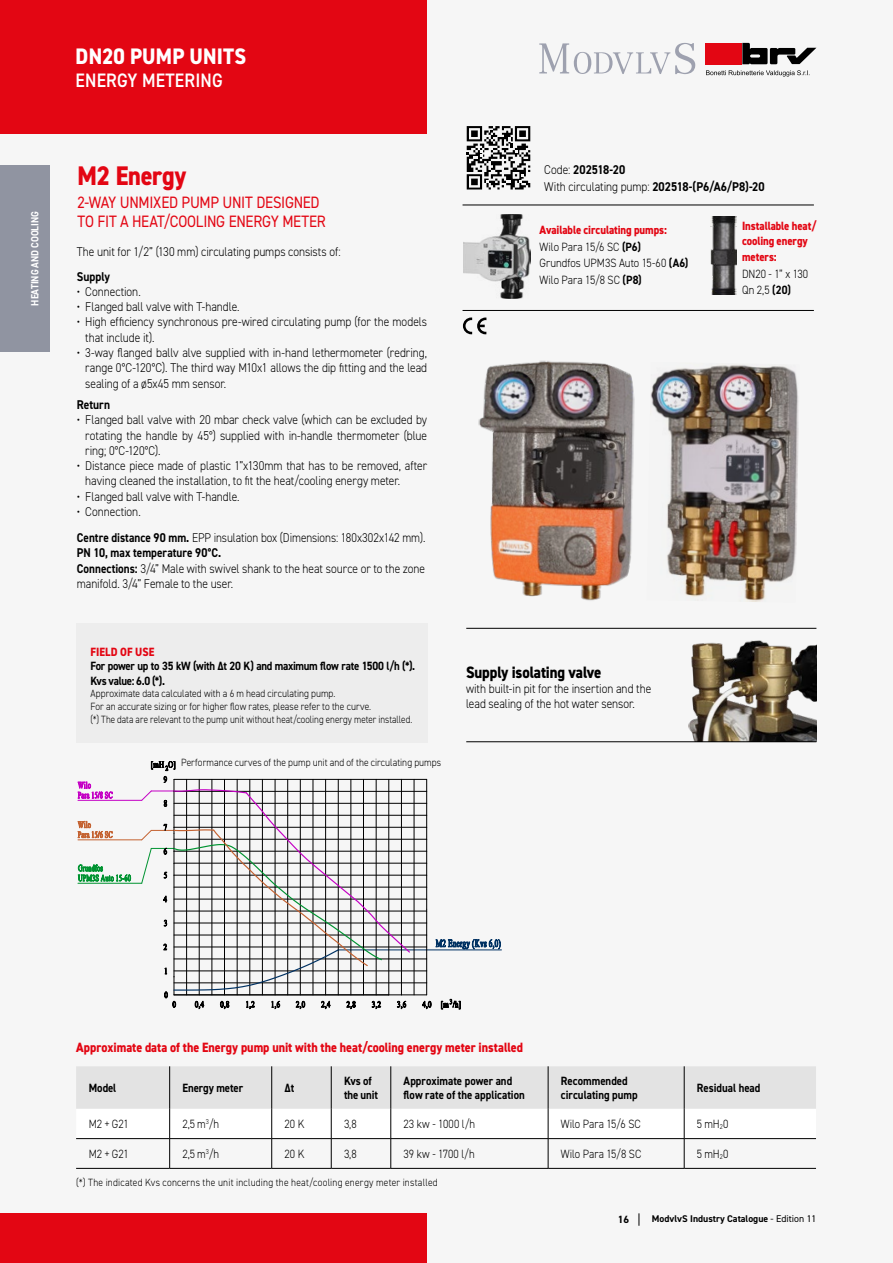
<style>
.page{position:relative;width:893px;height:1263px;background:#f6f6f6}
.page>*{position:absolute;margin:0;border:0;box-sizing:border-box;transform-origin:0 0}
.t1{font:800 27px "DIN2014";letter-spacing:-.01em;color:#e30613;scale:.9 1}
.t2{font:800 22.5px "DIN2014";letter-spacing:.01em;color:#fff;scale:.9 1}
.t3{font:600 19.5px "DIN2014";letter-spacing:.01em;color:#fff;scale:.9 1}
.t4{font:16.5px/19.5px "DIN2014";letter-spacing:-.02em;color:#e30613;scale:.9 1}
.t5{font:800 16.5px "DIN2014";letter-spacing:-.01em;color:#000;scale:.9 1}
.t6{font:800 13.5px "DIN2014";color:#e30613;scale:.9 1}
.t7{font:300 12.75px/15.3px "DIN2014";letter-spacing:-.005em;color:#000;scale:.9 1}
.t8{font:700 12.75px/16.5px "DIN2014";color:#000;scale:.9 1}
.t9{font:300 12px/16.5px "DIN2014";color:#000;scale:.9 1}
.t10{font:700 12px/14.4px "DIN2014";letter-spacing:-.005em;color:#000;scale:.9 1}
.t11{font:700 12px/14.4px "DIN2014";letter-spacing:-.025em;color:#000;scale:.9 1}
.t12{font:800 12px/14.4px "DIN2014";letter-spacing:-.005em;color:#e30613;scale:.9 1}
.t13{font:300 10.5px/12.6px "DIN2014";letter-spacing:.005em;color:#000;scale:.9 1}
.t14{font:700 10.5px "DIN2014";letter-spacing:-.01em;color:#fff;scale:.9 1}
.t15{font:700 10.5px "DIN2014";color:#000}
.t16{font:700 9.75px "DIN2014";color:#000}
.s1{font-size:12.6px}
.s2{font-weight:700}
.s3{font-weight:300}
.s4{font-weight:800;color:#e30613}
.s5{font-weight:400}
</style>
<div class="page">
<div style="left:0;top:0;width:427px;height:134px;background:#e30613"></div>
<div style="left:0;top:1213px;width:427px;height:50px;background:#e30613"></div>
<div style="left:705px;top:43px;width:37px;height:21px;background:#e30613"></div>
<svg style="left:742px;top:43px;width:74px;height:21px"></svg>
<svg style="left:706px;top:70px;width:103px;height:7px"></svg>
<svg style="left:539px;top:43px;width:156px;height:31px"></svg>
<hr style="left:463px;top:205px;width:351px;height:1px;background:#000">
<div style="left:76px;top:623px;width:351px;height:119px;background:#ededed"></div>
<img style="left:463px;top:214px;width:67px;height:84px">
<img style="left:711px;top:216px;width:25px;height:78px">
<hr style="left:463px;top:310px;width:351px;height:1px;background:#000">
<hr style="left:466px;top:628px;width:350px;height:1px;background:#000">
<svg style="left:463px;top:317px;width:23px;height:17px"></svg>
<img style="left:689px;top:640px;width:127px;height:101px">
<hr style="left:76px;top:1168px;width:94px;height:1px;background:#000">
<hr style="left:170px;top:1168px;width:102px;height:1px;background:#000">
<hr style="left:272px;top:1168px;width:59px;height:1px;background:#000">
<hr style="left:331px;top:1168px;width:60px;height:1px;background:#000">
<hr style="left:391px;top:1168px;width:157px;height:1px;background:#000">
<hr style="left:548px;top:1168px;width:136px;height:1px;background:#000">
<hr style="left:684px;top:1168px;width:132px;height:1px;background:#000">
<svg style="left:76px;top:1066px;width:740px;height:102px"></svg>
<img style="left:478px;top:360px;width:157px;height:241px">
<img style="left:650px;top:364px;width:149px;height:238px">
<hr style="left:78px;top:883px;width:64px;height:1px;background:#093">
<hr style="left:78px;top:800px;width:64px;height:1px;background:#c0c">
<hr style="left:78px;top:839px;width:64px;height:1px;background:#c63">
<svg style="left:78px;top:864px;width:53px;height:17px"></svg>
<svg style="left:78px;top:781px;width:35px;height:17px"></svg>
<svg style="left:78px;top:821px;width:35px;height:17px"></svg>
<svg style="left:141px;top:761px;width:360px;height:248px"></svg>
<hr style="left:466px;top:741px;width:350px;height:1px;background:#000">
<svg style="left:467px;top:126px;width:63px;height:64px"></svg>
<svg style="left:639px;top:1213px;width:1px;height:13px"></svg>
<div style="left:0;top:165px;width:50px;height:187px;background:#9094a1"></div>
<p class="t14" style="left:28px;top:305px;width:106px;rotate:-90deg">HEATING AND COOLING</p>
<h2 class="t2" style="left:76px;top:42px;width:191px">DN20 PUMP UNITS</h2>
<h3 class="t3" style="left:76px;top:67px;width:165px">ENERGY METERING</h3>
<h1 class="t1" style="left:78px;top:158px;width:122px">M2 Energy</h1>
<p class="t4" style="left:78px;top:192px;width:277px">2-WAY UNMIXED PUMP UNIT DESIGNED<br>TO FIT A HEAT/COOLING ENERGY METER</p>
<p class="t7" style="left:77px;top:244px;width:295px">The unit for 1/2” (130 mm) circulating pumps consists of:</p>
<p class="t8" style="left:77px;top:268px;width:38px">Supply</p>
<p class="t7" style="left:77px;top:284px;width:73px"><span class="s1">•</span> Connection.</p>
<p class="t7" style="left:77px;top:299px;width:182px"><span class="s1">•</span> Flanged ball valve with T-handle.</p>
<p class="t7" style="left:85px;top:314px;width:381px;text-indent:-9px"><span class="s1">•</span> High efficiency synchronous pre-wired circulating pump (for the models that include it).</p>
<p class="t7" style="left:85px;top:345px;width:381px;text-align:justify;text-indent:-9px"><span class="s1">•</span> 3-way flanged ballv alve supplied with in-hand lethermometer (redring, range 0°C-120°C). The third way M10x1 allows the dip fitting and the lead sealing of a ø5x45 mm sensor.</p>
<p class="t8" style="left:77px;top:396px;width:39px">Return</p>
<p class="t7" style="left:85px;top:412px;width:381px;text-align:justify;text-indent:-9px"><span class="s1">•</span> Flanged ball valve with 20 mbar check valve (which can be excluded by rotating the handle by 45°) supplied with in-handle thermometer (blue ring; 0°C-120°C).</p>
<p class="t7" style="left:85px;top:458px;width:381px;text-indent:-9px"><span class="s1">•</span> Distance piece made of plastic 1”x130mm that has to be removed, after having cleaned the installation, to fit the heat/cooling energy meter.</p>
<p class="t7" style="left:77px;top:489px;width:182px"><span class="s1">•</span> Flanged ball valve with T-handle.</p>
<p class="t7" style="left:77px;top:499px;width:389px;line-height:25.8px"><span class="s1">•</span> Connection.<br><span class="s2">Centre distance 90 mm.</span> EPP insulation box (Dimensions: 180x302x142 mm).</p>
<p class="t7" style="left:77px;top:545px;width:389px"><span class="s2">PN 10, max temperature 90°C.<br>Connections:</span> 3/4” Male with swivel shank to the heat source or to the zone manifold. 3/4” Female to the user.</p>
<p class="t12" style="left:90px;top:645px;width:73px">FIELD OF USE</p>
<p class="t11" style="left:90px;top:659px;width:362px">For power up to 35 kW (with ∆t 20 K) and maximum flow rate 1500 l/h (*).<br>Kvs value: 6.0 (*).</p>
<p class="t13" style="left:90px;top:687px;width:359px">Approximate data calculated with a 6 m head circulating pump.<br>For an accurate sizing or for higher flow rates, please refer to the curve.<br>(*) The data are relevant to the pump unit without heat/cooling energy meter installed.</p>
<p class="t13" style="left:181px;top:756px;width:291px">Performance curves of the pump unit and of the circulating pumps</p>
<p class="t8" style="left:544px;top:161px;width:246px"><span class="s3">Code:</span> 202518-20<br><span class="s3">With circulating pump:</span> 202518-(P6/A6/P8)-20</p>
<p class="t9" style="left:540px;top:222px;width:167px"><span class="s4">Available circulating pumps:<br></span>Wilo Para 15/6 SC <span class="s2">(P6)<br></span>Grundfos UPM3S Auto 15-60 <span class="s2">(A6)<br></span>Wilo Para 15/8 SC <span class="s2">(P8)</span></p>
<p class="t12" style="left:742px;top:219px;width:84px">Installable heat/ cooling energy</p>
<p class="t12" style="left:742px;top:250px;width:40px">meters:</p>
<p class="t9" style="left:742px;top:265px;width:75px">DN20 - 1” x 130<br>Qn 2,5 <span class="s2">(20)</span></p>
<p class="t5" style="left:466px;top:661px;width:152px">Supply isolating valve</p>
<p class="t7" style="left:466px;top:681px;width:207px">with built-in pit for the insertion and the lead sealing of the hot water sensor.</p>
<p class="t6" style="left:76px;top:1039px;width:498px">Approximate data of the Energy pump unit with the heat/cooling energy meter installed</p>
<p class="t10" style="left:89px;top:1081px;width:32px">Model</p>
<p class="t10" style="left:182px;top:1081px;width:69px">Energy meter</p>
<p class="t10" style="left:284px;top:1081px;width:12px">∆t</p>
<p class="t10" style="left:344px;top:1073px;width:39px">Kvs of the unit</p>
<p class="t10" style="left:404px;top:1073px;width:136px">Approximate power and flow rate of the application</p>
<p class="t10" style="left:561px;top:1073px;width:87px">Recommended circulating pump</p>
<p class="t10" style="left:697px;top:1081px;width:72px">Residual head</p>
<p class="t9" style="left:89px;top:1116px;width:46px">M2 + G21</p>
<p class="t9" style="left:182px;top:1116px;width:42px">2,5 m<sup>3</sup>/h</p>
<p class="t9" style="left:284px;top:1116px;width:24px">20 K</p>
<p class="t9" style="left:344px;top:1116px;width:16px">3,8</p>
<p class="t9" style="left:404px;top:1116px;width:81px">23 kw - 1000 l/h</p>
<p class="t9" style="left:561px;top:1116px;width:90px">Wilo Para 15/6 SC</p>
<p class="t9" style="left:697px;top:1116px;width:36px">5 mH<sub>2</sub>0</p>
<p class="t9" style="left:89px;top:1146px;width:46px">M2 + G21</p>
<p class="t9" style="left:182px;top:1146px;width:42px">2,5 m<sup>3</sup>/h</p>
<p class="t9" style="left:284px;top:1146px;width:24px">20 K</p>
<p class="t9" style="left:344px;top:1146px;width:16px">3,8</p>
<p class="t9" style="left:404px;top:1146px;width:81px">39 kw - 1700 l/h</p>
<p class="t9" style="left:561px;top:1146px;width:91px">Wilo Para 15/8 SC</p>
<p class="t9" style="left:697px;top:1146px;width:36px">5 mH<sub>2</sub>0</p>
<p class="t13" style="left:76px;top:1176px;width:403px">(*) The indicated Kvs concerns the unit including the heat/cooling energy meter installed</p>
<p class="t15" style="left:618px;top:1212px;width:13px">16</p>
<p class="t16" style="left:652px;top:1212px;width:166px">ModvlvS Industry Catalogue <span class="s5">- Edition 11</span></p>
</div>
